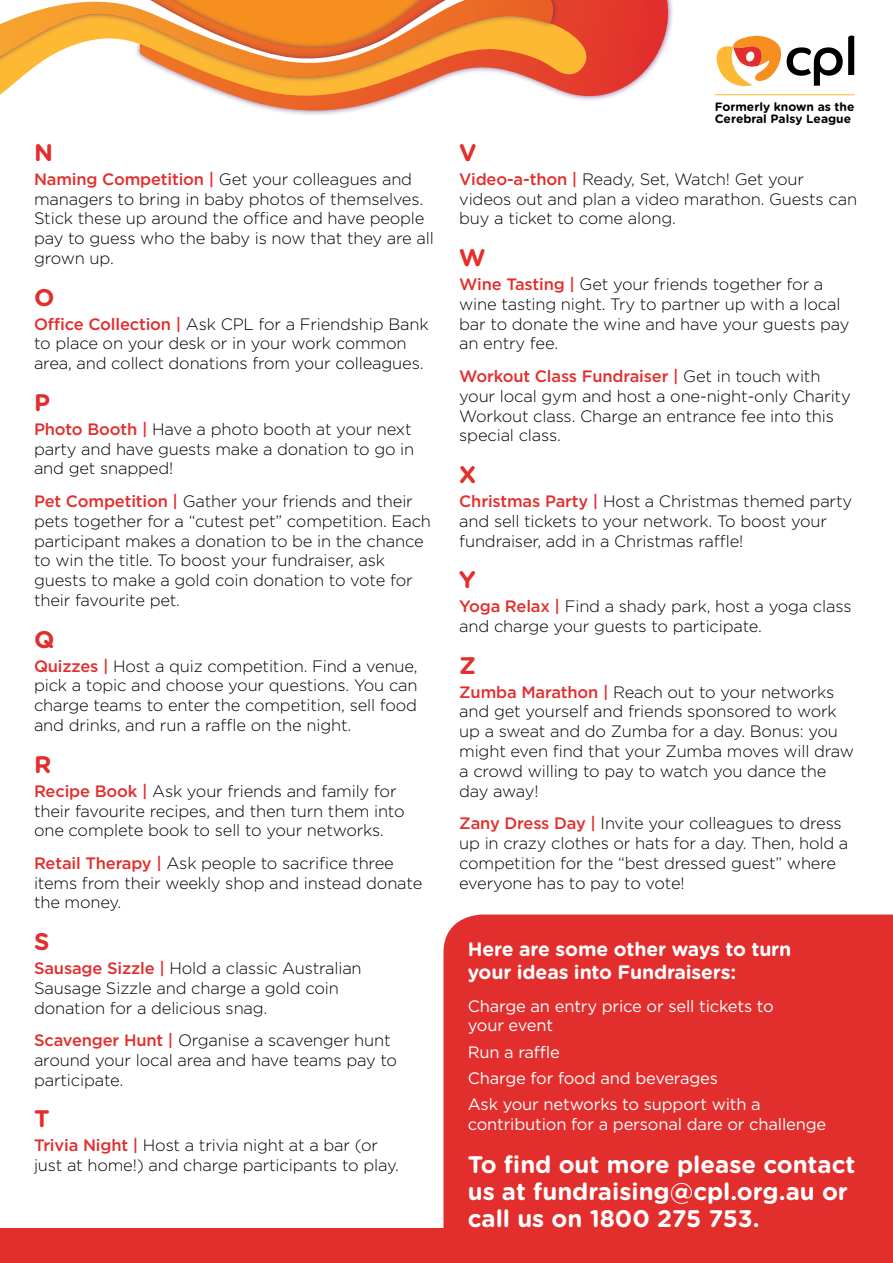
<style>
.page{position:relative;width:893px;height:1263px;background:#fff}
.page>*{position:absolute;margin:0;border:0;box-sizing:border-box;transform-origin:0 0}
.t1{font:700 24px/27px "Gotham Rounded";color:#fff}
.t2{font:700 24px "Gotham Rounded";color:#e22e2c}
.t3{font:700 19.5px/23.4px "Gotham Rounded";letter-spacing:-.01em;color:#fff}
.t4{font:300 16.5px/19.8px "Gotham";letter-spacing:-.01em;color:#000}
.t5{font:16.5px/26.2px "Gotham";letter-spacing:-.01em;color:#fff}
.t6{font:700 12.15px/12.1px "Gotham Rounded";color:#000}
.s1{font-weight:500;color:#e22e2c}
</style>
<div class="page">
<svg style="left:559px;top:0;width:110px;height:100px"></svg>
<svg style="left:240px;top:10px;width:357px;height:105px"></svg>
<div style="left:0;top:0;width:559px;height:102px;background:#602a73;opacity:.75"></div>
<svg style="left:0;top:0;width:554px;height:95px"></svg>
<svg style="left:0;top:0;width:491px;height:87px"></svg>
<div style="left:0;top:1229px;width:893px;height:34px;background:#e22e2c"></div>
<svg style="left:716px;top:35px;width:138px;height:52px"></svg>
<hr style="left:715px;top:94px;width:140px;height:1px;background:#fdb933">
<div style="left:443px;top:914px;width:450px;height:315px;background:#e22e2c"></div>
<h1 class="t2" style="left:34px;top:135px;width:20px">N</h1>
<p class="t4" style="left:34px;top:169px;width:401px"><span class="s1">Naming Competition |</span> Get your colleagues and managers to bring in baby photos of themselves.<br>Stick these up around the office and have people pay to guess who the baby is now that they are all grown up.</p>
<h1 class="t2" style="left:34px;top:279px;width:22px">O</h1>
<p class="t4" style="left:34px;top:313px;width:396px"><span class="s1">Office Collection |</span> Ask CPL for a Friendship Bank to place on your desk or in your work common area, and collect donations from your colleagues.</p>
<h1 class="t2" style="left:34px;top:385px;width:18px">P</h1>
<p class="t4" style="left:34px;top:419px;width:382px"><span class="s1">Photo Booth |</span> Have a photo booth at your next party and have guests make a donation to go in and get snapped!</p>
<p class="t4" style="left:34px;top:491px;width:399px"><span class="s1">Pet Competition |</span> Gather your friends and their pets together for a “cutest pet” competition. Each participant makes a donation to be in the chance to win the title. To boost your fundraiser, ask guests to make a gold coin donation to vote for their favourite pet.</p>
<h1 class="t2" style="left:34px;top:621px;width:22px">Q</h1>
<p class="t4" style="left:34px;top:655px;width:385px;text-align:justify"><span class="s1">Quizzes |</span> Host a quiz competition. Find a venue, pick a topic and choose your questions. You can charge teams to enter the competition, sell food and drinks, and run a raffle on the night.</p>
<h1 class="t2" style="left:34px;top:746px;width:19px">R</h1>
<p class="t4" style="left:34px;top:780px;width:372px"><span class="s1">Recipe Book |</span> Ask your friends and family for their favourite recipes, and then turn them into one complete book to sell to your networks.</p>
<p class="t4" style="left:34px;top:853px;width:390px"><span class="s1">Retail Therapy |</span> Ask people to sacrifice three items from their weekly shop and instead donate the money.</p>
<h1 class="t2" style="left:34px;top:924px;width:17px">S</h1>
<p class="t4" style="left:34px;top:958px;width:329px"><span class="s1">Sausage Sizzle |</span> Hold a classic Australian<br>Sausage Sizzle and charge a gold coin donation for a delicious snag.</p>
<p class="t4" style="left:34px;top:1030px;width:365px"><span class="s1">Scavenger Hunt |</span> Organise a scavenger hunt around your local area and have teams pay to participate.</p>
<h1 class="t2" style="left:34px;top:1101px;width:17px">T</h1>
<p class="t4" style="left:34px;top:1135px;width:366px"><span class="s1">Trivia Night |</span> Host a trivia night at a bar (or just at home!) and charge participants to play.</p>
<p class="t6" style="left:715px;top:100px;width:141px">Formerly known as the<br>Cerebral Palsy League</p>
<h1 class="t2" style="left:459px;top:135px;width:19px">V</h1>
<p class="t4" style="left:459px;top:169px;width:399px"><span class="s1">Video-a-thon |</span> Ready, Set, Watch! Get your videos out and plan a video marathon. Guests can buy a ticket to come along.</p>
<h1 class="t2" style="left:459px;top:240px;width:28px">W</h1>
<p class="t4" style="left:459px;top:274px;width:392px"><span class="s1">Wine Tasting |</span> Get your friends together for a wine tasting night. Try to partner up with a local bar to donate the wine and have your guests pay an entry fee.</p>
<p class="t4" style="left:459px;top:366px;width:393px"><span class="s1">Workout Class Fundraiser |</span> Get in touch with your local gym and host a one-night-only Charity Workout class. Charge an entrance fee into this special class.</p>
<h1 class="t2" style="left:459px;top:457px;width:19px">X</h1>
<p class="t4" style="left:459px;top:491px;width:394px"><span class="s1">Christmas Party |</span> Host a Christmas themed party and sell tickets to your network. To boost your fundraiser, add in a Christmas raffle!</p>
<h1 class="t2" style="left:459px;top:562px;width:18px">Y</h1>
<p class="t4" style="left:459px;top:596px;width:394px"><span class="s1">Yoga Relax |</span> Find a shady park, host a yoga class and charge your guests to participate.</p>
<h1 class="t2" style="left:459px;top:647px;width:18px">Z</h1>
<p class="t4" style="left:459px;top:681px;width:396px"><span class="s1">Zumba Marathon |</span> Reach out to your networks and get yourself and friends sponsored to work up a sweat and do Zumba for a day. Bonus: you might even find that your Zumba moves will draw a crowd willing to pay to watch you dance the day away!</p>
<p class="t4" style="left:459px;top:813px;width:391px"><span class="s1">Zany Dress Day |</span> Invite your colleagues to dress up in crazy clothes or hats for a day. Then, hold a competition for the “best dressed guest” where everyone has to pay to vote!</p>
<p class="t3" style="left:468px;top:936px;width:325px">Here are some other ways to turn your ideas into Fundraisers:</p>
<p class="t5" style="left:468px;top:995px;width:308px;line-height:19.8px">Charge an entry price or sell tickets to your event</p>
<p class="t5" style="left:468px;top:1038px;width:295px">Run a raffle<br>Charge for food and beverages<br>Ask your networks to support with a</p>
<p class="t5" style="left:468px;top:1110px;width:360px">contribution for a personal dare or challenge</p>
<h1 class="t1" style="left:468px;top:1149px;width:389px">To find out more please contact us at fundraising@cpl.org.au or call us on 1800 275 753.</h1>
</div>
